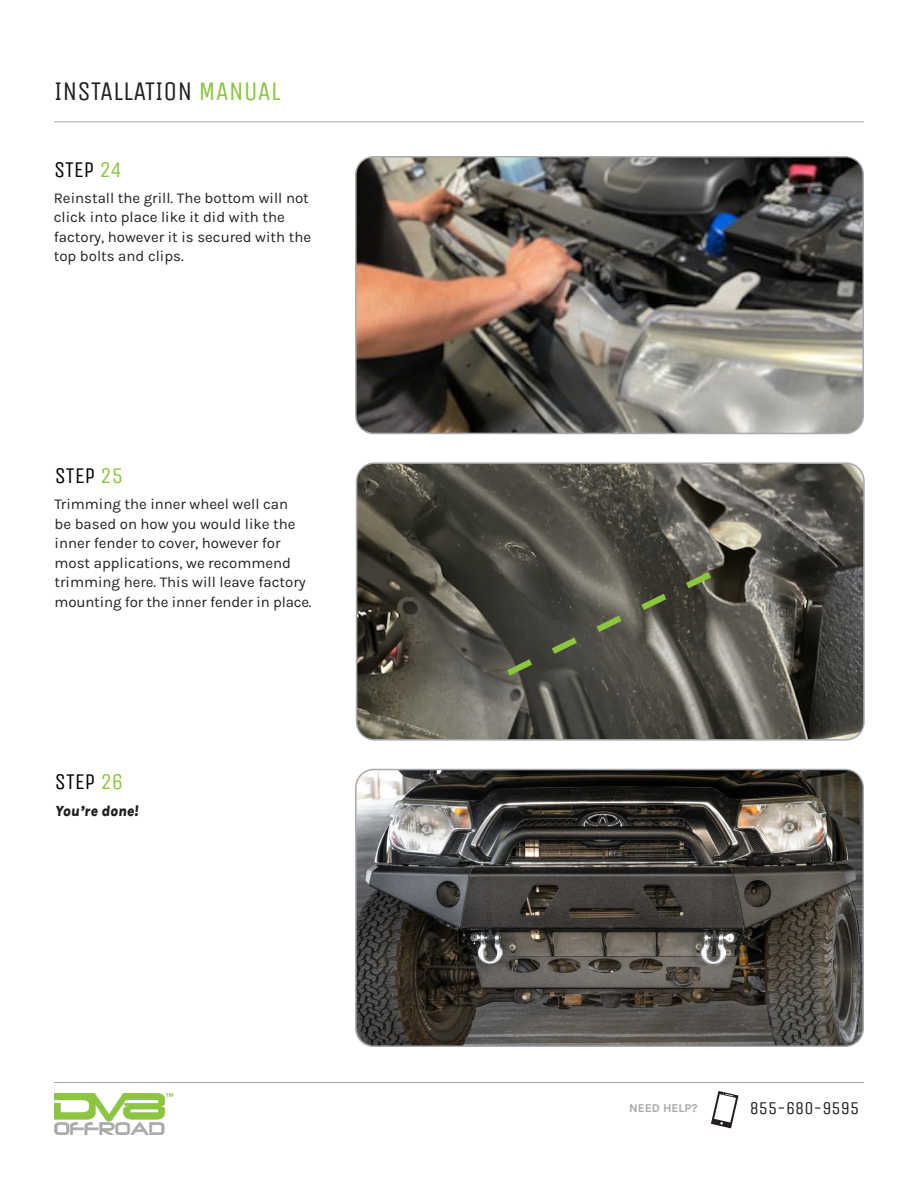
<style>
.page{position:relative;width:918px;height:1188px;background:#fff}
.page>*{position:absolute;margin:0;border:0;box-sizing:border-box;transform-origin:0 0}
.t1{font:27px "Unica One";color:#231f20}
.t2{font:22.5px "Unica One";color:#010101}
.t3{font:18px "Unica One";color:#231f20}
.t4{font:15px/19.5px "Karla";color:#231f20}
.t5{font:italic 15px "Karla";color:#231f20}
.t6{font:12px "Karla";color:#a8a9ad}
.s1{color:#8bc63e}
</style>
<div class="page">
<hr style="left:54px;top:122px;width:810px;height:1px;background:#a8a9ad">
<img style="left:54px;top:1093px;width:119px;height:41px">
<hr style="left:54px;top:1082px;width:810px;height:1px;background:#a8a9ad">
<svg style="left:711px;top:1091px;width:28px;height:37px"></svg>
<img style="left:358px;top:159px;width:505px;height:274px">
<div style="left:355px;top:156px;width:509px;height:278px;border:2px solid #a8a9ad;border-radius:18px"></div>
<img style="left:359px;top:465px;width:503px;height:273px">
<div style="left:356px;top:462px;width:509px;height:279px;border:2px solid #a8a9ad;border-radius:18px"></div>
<img style="left:358px;top:770px;width:505px;height:274px">
<div style="left:355px;top:769px;width:509px;height:278px;border:2px solid #a8a9ad;border-radius:18px"></div>
<svg style="left:500px;top:567px;width:218px;height:114px"></svg>
<p class="t1" style="left:54px;top:76px;width:228px">INSTALLATION <span class="s1">MANUAL</span></p>
<p class="t2" style="left:54px;top:156px;width:70px">STEP <span class="s1">24</span></p>
<p class="t4" style="left:54px;top:187px;width:259px">Reinstall the grill. The bottom will not click into place like it did with the factory, however it is secured with the top bolts and clips.</p>
<p class="t2" style="left:55px;top:462px;width:70px">STEP <span class="s1">25</span></p>
<p class="t4" style="left:55px;top:494px;width:259px">Trimming the inner wheel well can<br>be based on how you would like the inner fender to cover, however for most applications, we recommend trimming here. This will leave factory mounting for the inner fender in place.</p>
<p class="t2" style="left:55px;top:769px;width:70px">STEP <span class="s1">26</span></p>
<p class="t5" style="left:55px;top:801px;width:85px">You’re done!</p>
<p class="t6" style="left:629px;top:1100px;width:70px">NEED HELP?</p>
<p class="t3" style="left:750px;top:1097px;width:111px">855-680-9595</p>
</div>
